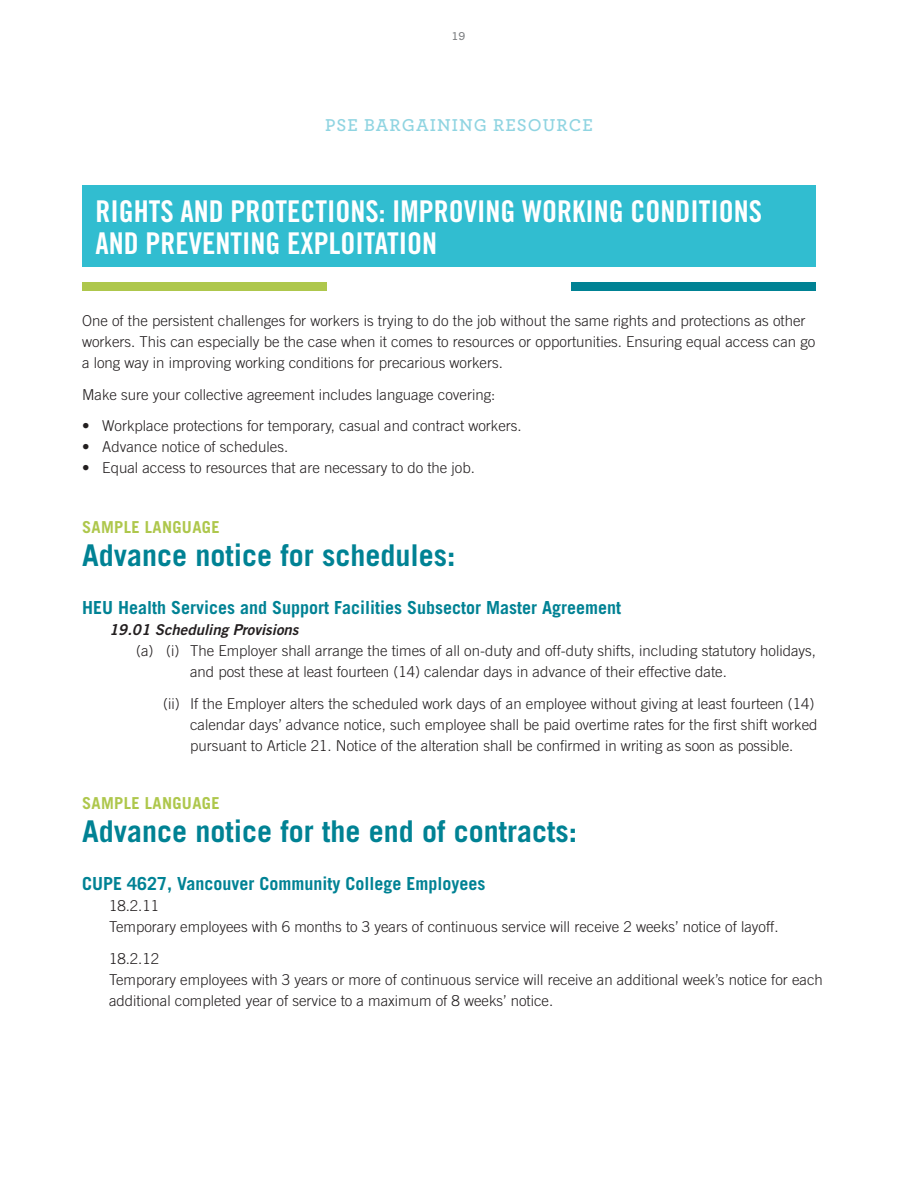
<style>
.page{position:relative;width:918px;height:1188px;background:#fff}
.page>*{position:absolute;margin:0;border:0;box-sizing:border-box;transform-origin:0 0}
.t1{font:30px/31.5px "Trade Gothic Bold Cond Twenty";color:#fff}
.t2{font:700 30px "Trade Gothic";color:#008294}
.t3{font:700 18px "Trade Gothic";color:#008294}
.t4{font:600 18px "Archer";letter-spacing:.06em;color:#8fd4e1}
.t5{font:700 16.5px "Trade Gothic";letter-spacing:.02em;color:#aec74c}
.t6{font:300 15px/21px "Trade Gothic";color:#231f20}
.t7{font:italic 15px "Trade Gothic Bold Two";color:#231f20}
.t8{font:600 12px "Archer";color:#808285}
</style>
<div class="page">
<div style="left:82px;top:186px;width:734px;height:81px;background:#31bdd0"></div>
<div style="left:82px;top:282px;width:245px;height:9px;background:#aec74c"></div>
<div style="left:571px;top:282px;width:245px;height:9px;background:#008294"></div>
<p class="t8" style="left:453px;top:27px;width:14px">19</p>
<p class="t4" style="left:325px;top:111px;width:269px">PSE BARGAINING RESOURCE</p>
<h1 class="t1" style="left:96px;top:196px;width:668px">RIGHTS AND PROTECTIONS: IMPROVING WORKING CONDITIONS<br>AND PREVENTING EXPLOITATION</h1>
<p class="t6" style="left:82px;top:310px;width:735px">One of the persistent challenges for workers is trying to do the job without the same rights and protections as other workers. This can especially be the case when it comes to resources or opportunities. Ensuring equal access can go a long way in improving working conditions for precarious workers.</p>
<p class="t6" style="left:82px;top:384px;width:415px">Make sure your collective agreement includes language covering:</p>
<p class="t6" style="left:82px;top:415px;width:441px">• Workplace protections for temporary, casual and contract workers.</p>
<p class="t6" style="left:82px;top:436px;width:208px">• Advance notice of schedules.</p>
<p class="t6" style="left:82px;top:457px;width:394px">• Equal access to resources that are necessary to do the job.</p>
<p class="t5" style="left:82px;top:517px;width:139px">SAMPLE LANGUAGE</p>
<h1 class="t2" style="left:82px;top:537px;width:375px">Advance notice for schedules:</h1>
<p class="t3" style="left:82px;top:596px;width:541px">HEU Health Services and Support Facilities Subsector Master Agreement</p>
<p class="t7" style="left:109px;top:620px;width:191px">19.01 Scheduling Provisions</p>
<p class="t6" style="left:190px;top:640px;width:627px;text-indent:-54px">(a) (i) The Employer shall arrange the times of all on-duty and off-duty shifts, including statutory holidays, and post these at least fourteen (14) calendar days in advance of their effective date.</p>
<p class="t6" style="left:190px;top:693px;width:629px;text-indent:-27px">(ii) If the Employer alters the scheduled work days of an employee without giving at least fourteen (14) calendar days’ advance notice, such employee shall be paid overtime rates for the first shift worked pursuant to Article 21. Notice of the alteration shall be confirmed in writing as soon as possible.</p>
<p class="t5" style="left:82px;top:793px;width:139px">SAMPLE LANGUAGE</p>
<h1 class="t2" style="left:82px;top:813px;width:497px">Advance notice for the end of contracts:</h1>
<p class="t3" style="left:82px;top:872px;width:405px">CUPE 4627, Vancouver Community College Employees</p>
<p class="t6" style="left:109px;top:895px;width:671px">18.2.11<br>Temporary employees with 6 months to 3 years of continuous service will receive 2 weeks’ notice of layoff.</p>
<p class="t6" style="left:109px;top:948px;width:715px">18.2.12<br>Temporary employees with 3 years or more of continuous service will receive an additional week’s notice for each additional completed year of service to a maximum of 8 weeks’ notice.</p>
</div>
